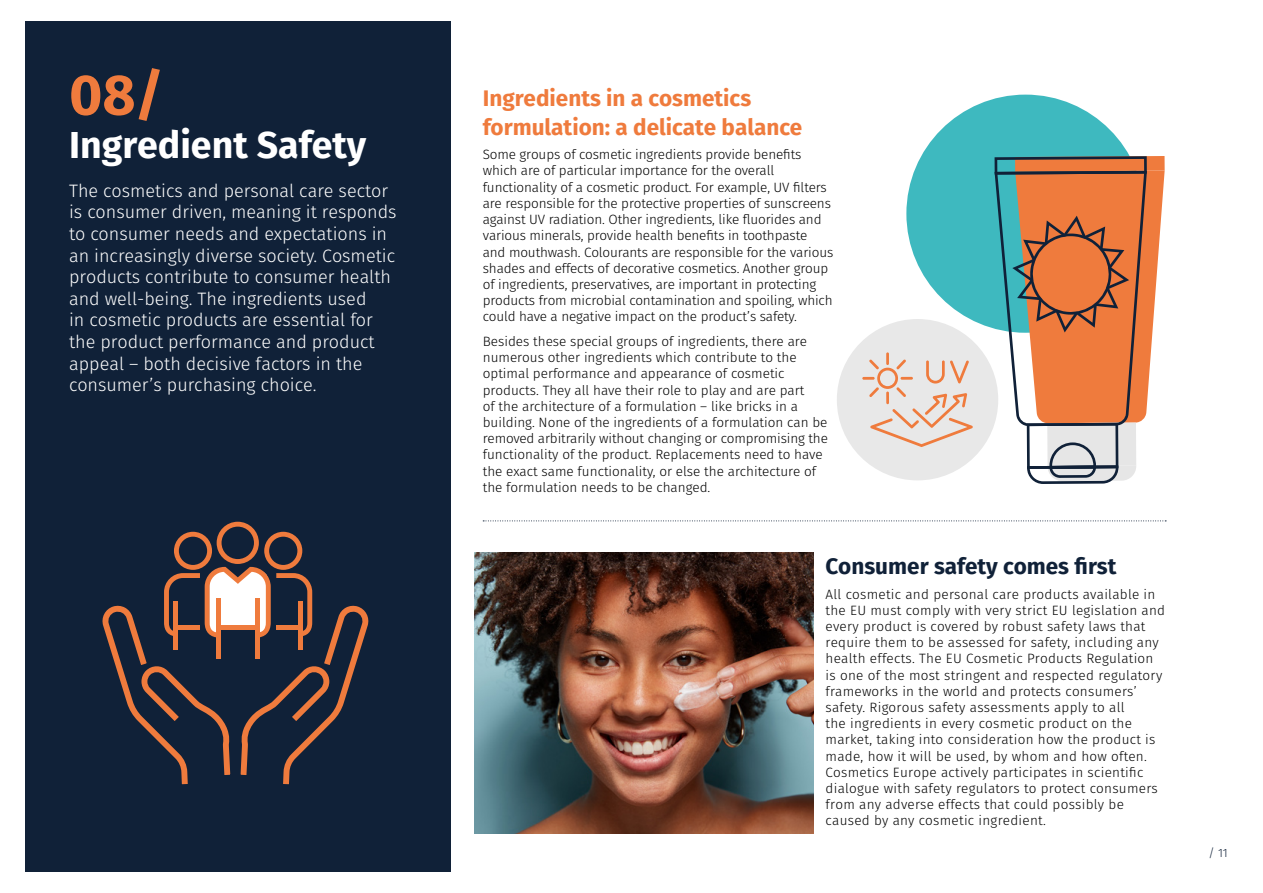
<style>
.page{position:relative;width:1263px;height:893px;background:#fff}
.page>*{position:absolute;margin:0;border:0;box-sizing:border-box;transform-origin:0 0}
.t1{font:700 57px "Fira Sans";color:#ef7b3d}
.t2{font:700 37.5px "Fira Sans";color:#fff}
.t3{font:700 22.5px/28.5px "Fira Sans";color:#ef7b3d}
.t4{font:700 22.5px "Fira Sans";color:#102138}
.t5{font:300 18px/21.6px "Fira Sans";color:#fff}
.t6{font:300 13.5px/16.2px "Fira Sans";color:#000}
.t7{font:300 13.5px/16.2px "Fira Sans";letter-spacing:.02em;color:#000}
.t8{font:300 12px "Fira Sans";color:#102138}
</style>
<div class="page">
<div style="left:906px;top:95px;width:238px;height:238px;background:#3eb9bf;border-radius:50%"></div>
<div style="left:837px;top:319px;width:161px;height:161px;background:#e8e8e8;border-radius:50%"></div>
<div style="left:26px;top:21px;width:425px;height:851px;background:#102138"></div>
<img style="left:474px;top:553px;width:340px;height:280px">
<svg style="left:483px;top:520px;width:683px;height:1px"></svg>
<svg style="left:994px;top:156px;width:171px;height:328px"></svg>
<svg style="left:862px;top:352px;width:111px;height:95px"></svg>
<svg style="left:102px;top:522px;width:267px;height:263px"></svg>
<div style="left:176px;top:625px;width:24px;height:5px;background:#ef7b3d"></div>
<h1 class="t1" style="left:69px;top:47px;width:96px">08/</h1>
<h2 class="t2" style="left:69px;top:113px;width:299px">Ingredient Safety</h2>
<p class="t5" style="left:69px;top:180px;width:329px">The cosmetics and personal care sector is consumer driven, meaning it responds to consumer needs and expectations in an increasingly diverse society. Cosmetic products contribute to consumer health and well-being. The ingredients used<br>in cosmetic products are essential for the product performance and product appeal – both decisive factors in the consumer’s purchasing choice.</p>
<h3 class="t3" style="left:483px;top:82px;width:321px">Ingredients in a cosmetics formulation: a delicate balance</h3>
<p class="t6" style="left:483px;top:146px;width:352px">Some groups of cosmetic ingredients provide benefits which are of particular importance for the overall functionality of a cosmetic product. For example, UV filters are responsible for the protective properties of sunscreens against UV radiation. Other ingredients, like fluorides and various minerals, provide health benefits in toothpaste and mouthwash. Colourants are responsible for the various shades and effects of decorative cosmetics. Another group of ingredients, preservatives, are important in protecting products from microbial contamination and spoiling, which could have a negative impact on the product’s safety.</p>
<p class="t6" style="left:483px;top:333px;width:347px">Besides these special groups of ingredients, there are numerous other ingredients which contribute to the optimal performance and appearance of cosmetic products. They all have their role to play and are part<br>of the architecture of a formulation – like bricks in a building. None of the ingredients of a formulation can be removed arbitrarily without changing or compromising the functionality of the product. Replacements need to have the exact same functionality, or else the architecture of the formulation needs to be changed.</p>
<h3 class="t4" style="left:826px;top:547px;width:292px">Consumer safety comes first</h3>
<p class="t7" style="left:826px;top:586px;width:341px">All cosmetic and personal care products available in the EU must comply with very strict EU legislation and every product is covered by robust safety laws that require them to be assessed for safety, including any health effects. The EU Cosmetic Products Regulation is one of the most stringent and respected regulatory frameworks in the world and protects consumers’ safety. Rigorous safety assessments apply to all<br>the ingredients in every cosmetic product on the market, taking into consideration how the product is made, how it will be used, by whom and how often.<br>Cosmetics Europe actively participates in scientific dialogue with safety regulators to protect consumers from any adverse effects that could possibly be caused by any cosmetic ingredient.</p>
<p class="t8" style="left:1208px;top:844px;width:21px">/ 11</p>
</div>
